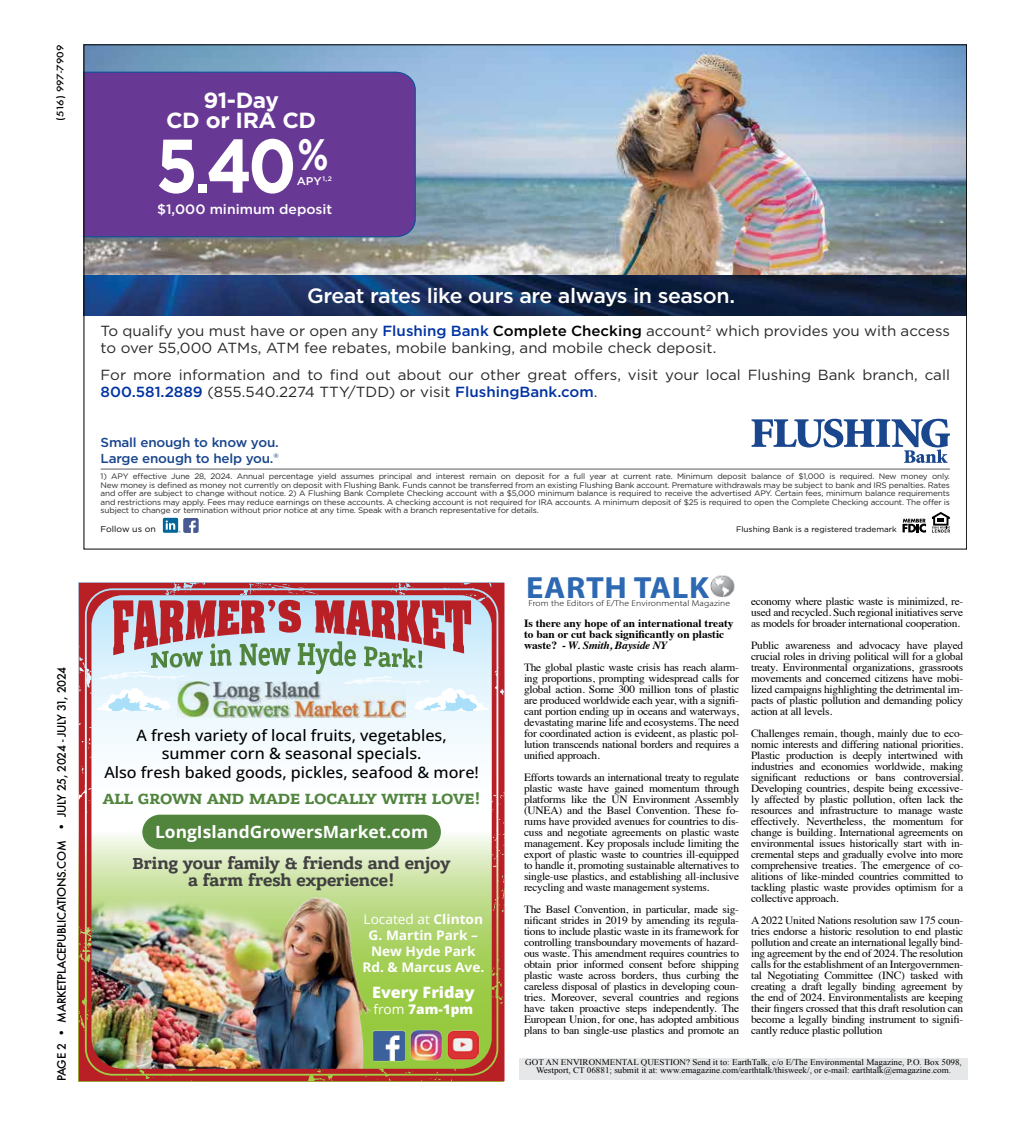
<style>
.page{position:relative;width:1024px;height:1125px;background:#fff}
.page>*{position:absolute;margin:0;border:0;box-sizing:border-box;transform-origin:0 0}
.t1{font:700 75.75px "Gotham";color:#fff;scale:.88 1}
.t2{font:700 30.75px "Myriad Pro";letter-spacing:.02em;color:#2d68b2;scale:1.06 1}
.t3{font:700 21.88px/20.4px "Gotham";letter-spacing:-.02em;color:#fff;text-align:center}
.t4{font:500 20.75px "Gotham";letter-spacing:-.02em;color:#fff}
.t5{font:700 16.88px/16.9px "Bandera Pro";color:#414042;text-align:center}
.t6{font:700 16.88px "Open Sans";color:#fff}
.t7{font:500 15.62px/18.8px "Open Sans";color:#000;text-align:center}
.t8{font:700 15.62px "Bandera Pro";color:#51853d}
.t9{font:800 15.62px "Open Sans";color:#fff}
.t10{font:14.62px/17.1px "Gotham";color:#292829}
.t11{font:500 13.62px "Gotham";color:#fff}
.t12{font:700 13.25px/15.9px "Open Sans";color:#fff;text-align:center}
.t13{font:800 13.25px "Open Sans";color:#fff}
.t14{font:500 13px/15.6px "Gotham";letter-spacing:-.015em;color:#19468c}
.t15{font:500 11.25px "Futura";letter-spacing:-.03em;color:#000}
.t16{font:500 11.25px "Gotham";color:#fff}
.t17{font:11px/11px "Times";letter-spacing:-.02em;color:#000;text-align:justify;scale:1.04 1}
.t18{font:700 11px/11px "Times";color:#000;scale:1.04 1}
.t19{font:500 8.75px "Futura";color:#000;scale:1.2 1}
.t20{font:8.5px/8.9px "Times New Roman";color:#000;text-align:center;scale:1.06 1}
.t21{font:300 8.5px "Myriad Pro";letter-spacing:.015em;color:#000;scale:1.14 1}
.t22{font:8.5px "Gotham";color:#000}
.t23{font:7.88px/8.5px "Gotham";letter-spacing:-.02em;color:#292829;text-align:justify}
.t24{font:7.88px "Gotham";color:#000}
.t25{font:5.88px "Gotham";color:#016799}
.s1{font-size:50.62px}
.s2{font-weight:500;color:#0033a1}
.s3{font-weight:500;color:#000}
.s4{font-weight:400}
.s5{font-style:italic}
</style>
<div class="page">
<img style="left:86px;top:47px;width:879px;height:228px">
<div style="left:86px;top:71px;width:330px;height:167px;background:#683895"></div>
<img style="left:86px;top:275px;width:879px;height:40px">
<svg style="left:751px;top:419px;width:199px;height:44px"></svg>
<hr style="left:101px;top:469px;width:849px;height:1px;background:#58595b">
<svg style="left:902px;top:519px;width:24px;height:14px"></svg>
<svg style="left:932px;top:512px;width:18px;height:21px"></svg>
<svg style="left:183px;top:518px;width:16px;height:15px"></svg>
<svg style="left:163px;top:518px;width:15px;height:15px"></svg>
<svg style="left:166px;top:520px;width:9px;height:10px"></svg>
<svg style="left:79px;top:583px;width:425px;height:498px;fill:#b82025"></svg>
<svg style="left:172px;top:583px;width:320px;height:5px"></svg>
<img style="left:85px;top:588px;width:413px;height:488px">
<svg style="left:96px;top:600px;width:394px;height:112px"></svg>
<div style="left:142px;top:815px;width:299px;height:34px;background:#51853d"></div>
<img style="left:178px;top:682px;width:228px;height:36px">
<img style="left:372px;top:1029px;width:32px;height:32px">
<img style="left:410px;top:1029px;width:34px;height:33px">
<img style="left:446px;top:1029px;width:32px;height:31px">
<div style="left:519px;top:1059px;width:448px;height:21px;background:#e6e7e8"></div>
<img style="left:710px;top:575px;width:25px;height:22px">
<p class="t19" style="left:54px;top:121px;width:65px;rotate:-90deg">(516) 997-7909</p>
<p class="t15" style="left:54px;top:1081px;width:416px;rotate:-90deg">PAGE 2 • MARKETPLACEPUBLICATIONS.COM • JULY 25, 2024 - JULY 31, 2024</p>
<h3 class="t3" style="left:166px;top:90px;width:152px">91-Day<br>CD or IRA CD</h3>
<h1 class="t1" style="left:156px;top:116px;width:198px">5<span class="s1">.</span>40<sup>%</sup></h1>
<p class="t16" style="left:297px;top:173px;width:37px">APY<sup>1,2</sup></p>
<p class="t11" style="left:157px;top:200px;width:177px">$1,000 minimum deposit</p>
<h3 class="t4" style="left:307px;top:282px;width:429px">Great rates like ours are always in season.</h3>
<h3 class="t10" style="left:101px;top:322px;width:851px">To qualify you must have or open any <span class="s2">Flushing Bank</span> <span class="s3">Complete Checking</span> account<sup>2</sup> which provides you with access to over 55,000 ATMs, ATM fee rebates, mobile banking, and mobile check deposit.</h3>
<h3 class="t10" style="left:101px;top:366px;width:851px">For more information and to find out about our other great offers, visit your local Flushing Bank branch, call<br><span class="s2">800.581.2889</span> (855.540.2274 TTY/TDD) or visit <span class="s2">FlushingBank.com</span>.</h3>
<p class="t14" style="left:101px;top:435px;width:180px">Small enough to know you.<br>Large enough to help you.<sup>®</sup></p>
<p class="t23" style="left:101px;top:472px;width:851px">1) APY effective June 28, 2024. Annual percentage yield assumes principal and interest remain on deposit for a full year at current rate. Minimum deposit balance of $1,000 is required. New money only.<br>New money is defined as money not currently on deposit with Flushing Bank. Funds cannot be transferred from an existing Flushing Bank account. Premature withdrawals may be subject to bank and IRS penalties. Rates and offer are subject to change without notice. 2) A Flushing Bank Complete Checking account with a $5,000 minimum balance is required to receive the advertised APY. Certain fees, minimum balance requirements and restrictions may apply. Fees may reduce earnings on these accounts. A checking account is not required for IRA accounts. A minimum deposit of $25 is required to open the Complete Checking account. The offer is subject to change or termination without prior notice at any time. Speak with a branch representative for details.</p>
<p class="t22" style="left:101px;top:524px;width:57px">Follow us on</p>
<p class="t24" style="left:736px;top:525px;width:162px">Flushing Bank is a registered trademark</p>
<p class="t25" style="left:179px;top:529px;width:4px">®</p>
<h3 class="t7" style="left:104px;top:725px;width:376px">A fresh variety of local fruits, vegetables, summer corn &amp; seasonal specials.<br>Also fresh baked goods, pickles, seafood &amp; more!</h3>
<h3 class="t8" style="left:103px;top:789px;width:379px">ALL GROWN AND MADE LOCALLY WITH LOVE!</h3>
<h3 class="t6" style="left:155px;top:820px;width:275px">LongIslandGrowersMarket.com</h3>
<h3 class="t5" style="left:132px;top:856px;width:319px">Bring your family &amp; friends and enjoy a farm fresh experience!</h3>
<p class="t12" style="left:362px;top:911px;width:124px"><span class="s4">Located at</span> Clinton<br>G. Martin Park –<br>New Hyde Park<br>Rd. &amp; Marcus Ave.</p>
<h3 class="t9" style="left:372px;top:982px;width:104px">Every Friday</h3>
<p class="t13" style="left:373px;top:1000px;width:101px"><span class="s4">from</span> 7am-1pm</p>
<h2 class="t2" style="left:526px;top:568px;width:174px">EARTH TALK</h2>
<p class="t21" style="left:528px;top:598px;width:179px">From the Editors of E/The Environmental Magazine</p>
<p class="t18" style="left:524px;top:616px;width:203px">Is there any hope of an international treaty to ban or cut back significantly on plastic waste? <span class="s5">- W. Smith, Bayside NY</span></p>
<p class="t17" style="left:524px;top:660px;width:208px">The global plastic waste crisis has reach alarm&shy;ing proportions, prompting widespread calls for global action. Some 300 million tons of plastic are produced worldwide each year, with a signifi&shy;cant portion ending up in oceans and waterways, devastating marine life and ecosystems. The need for coordinated action is evideent, as plastic pol&shy;lution transcends national borders and requires a unified approach.</p>
<p class="t17" style="left:524px;top:771px;width:208px">Efforts towards an international treaty to regulate plastic waste have gained momentum through platforms like the UN Environment Assembly (UNEA) and the Basel Convention. These fo&shy;rums have provided avenues for countries to dis&shy;cuss and negotiate agreements on plastic waste management. Key proposals include limiting the export of plastic waste to countries ill-equipped to handle it, promoting sustainable alternatives to single-use plastics, and establishing all-inclusive recycling and waste management systems.</p>
<p class="t17" style="left:524px;top:903px;width:208px">The Basel Convention, in particular, made sig&shy;nificant strides in 2019 by amending its regula&shy;tions to include plastic waste in its framework for controlling transboundary movements of hazard&shy;ous waste. This amendment requires countries to obtain prior informed consent before shipping plastic waste across borders, thus curbing the careless disposal of plastics in developing coun&shy;tries. Moreover, several countries and regions have taken proactive steps independently. The European Union, for one, has adopted ambitious plans to ban single-use plastics and promote an</p>
<p class="t17" style="left:751px;top:594px;width:206px">economy where plastic waste is minimized, re&shy;used and recycled. Such regional initiatives serve as models for broader international cooperation.</p>
<p class="t17" style="left:751px;top:638px;width:206px">Public awareness and advocacy have played crucial roles in driving political will for a global treaty. Environmental organizations, grassroots movements and concerned citizens have mobi&shy;lized campaigns highlighting the detrimental im&shy;pacts of plastic pollution and demanding policy action at all levels.</p>
<p class="t17" style="left:751px;top:726px;width:206px">Challenges remain, though, mainly due to eco&shy;nomic interests and differing national priorities.<br>Plastic production is deeply intertwined with industries and economies worldwide, making significant reductions or bans controversial.<br>Developing countries, despite being excessive&shy;ly affected by plastic pollution, often lack the resources and infrastructure to manage waste effectively. Nevertheless, the momentum for change is building. International agreements on environmental issues historically start with in&shy;cremental steps and gradually evolve into more comprehensive treaties. The emergence of co&shy;alitions of like-minded countries committed to tackling plastic waste provides optimism for a collective approach.</p>
<p class="t17" style="left:751px;top:914px;width:206px">A 2022 United Nations resolution saw 175 coun&shy;tries endorse a historic resolution to end plastic pollution and create an international legally bind&shy;ing agreement by the end of 2024. The resolution calls for the establishment of an Intergovernmen&shy;tal Negotiating Committee (INC) tasked with creating a draft legally binding agreement by the end of 2024. Environmentalists are keeping their fingers crossed that this draft resolution can become a legally binding instrument to signifi&shy;cantly reduce plastic pollution</p>
<p class="t20" style="left:525px;top:1057px;width:413px">GOT AN ENVIRONMENTAL QUESTION? Send it to: EarthTalk, c/o E/The Environmental Magazine, P.O. Box 5098,<br>Westport, CT 06881; submit it at: www.emagazine.com/earthtalk/thisweek/, or e-mail: earthtalk@emagazine.com.</p>
</div>
